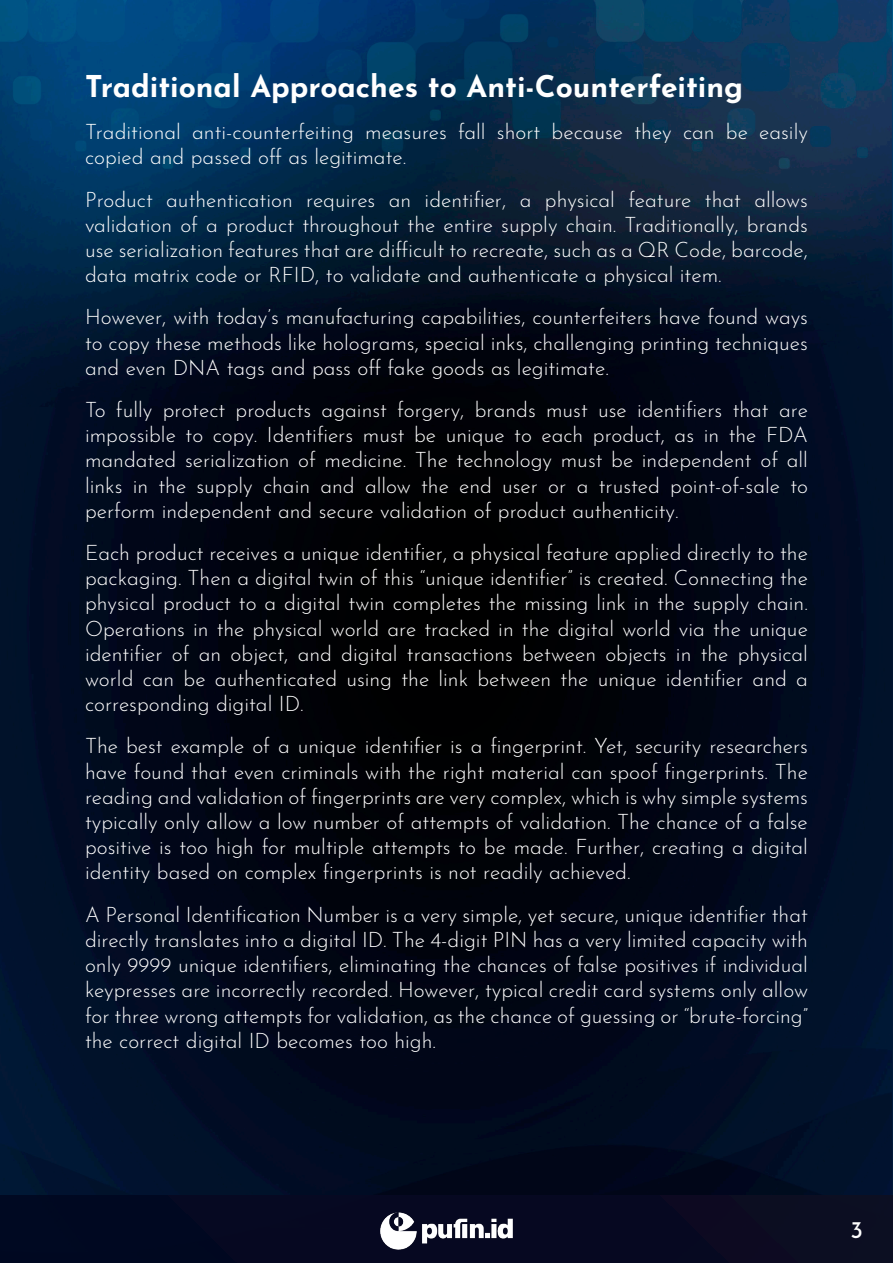
<style>
.page{position:relative;width:893px;height:1263px;background:#fff}
.page>*{position:absolute;margin:0;border:0;box-sizing:border-box;transform-origin:0 0}
.t1{font:700 30px "Josefin Sans";color:#fff}
.t2{font:24px "Josefin Sans";color:#fff}
.t3{font:300 21px/25.2px "Josefin Sans";color:#fff;text-align:justify}
</style>
<div class="page">
<img style="left:0;top:0;width:893px;height:1195px">
<div style="left:0;top:1195px;width:893px;height:68px;background:#060821"></div>
<img style="left:380px;top:1212px;width:133px;height:38px">
<h1 class="t1" style="left:85px;top:60px;width:660px">Traditional Approaches to Anti-Counterfeiting</h1>
<p class="t3" style="left:85px;top:117px;width:724px">Traditional anti-counterfeiting measures fall short because they can be easily copied and passed off as legitimate.</p>
<p class="t3" style="left:85px;top:185px;width:724px">Product authentication requires an identifier, a physical feature that allows validation of a product throughout the entire supply chain. Traditionally, brands use serialization features that are difficult to recreate, such as a QR Code, barcode, data matrix code or RFID, to validate and authenticate a physical item.</p>
<p class="t3" style="left:85px;top:302px;width:724px">However, with today’s manufacturing capabilities, counterfeiters have found ways to copy these methods like holograms, special inks, challenging printing techniques and even DNA tags and pass off fake goods as legitimate.</p>
<p class="t3" style="left:85px;top:395px;width:724px">To fully protect products against forgery, brands must use identifiers that are impossible to copy. Identifiers must be unique to each product, as in the FDA mandated serialization of medicine. The technology must be independent of all links in the supply chain and allow the end user or a trusted point-of-sale to perform independent and secure validation of product authenticity.</p>
<p class="t3" style="left:85px;top:538px;width:724px">Each product receives a unique identifier, a physical feature applied directly to the packaging. Then a digital twin of this “unique identifier” is created. Connecting the physical product to a digital twin completes the missing link in the supply chain.<br>Operations in the physical world are tracked in the digital world via the unique identifier of an object, and digital transactions between objects in the physical world can be authenticated using the link between the unique identifier and a corresponding digital ID.</p>
<p class="t3" style="left:85px;top:731px;width:724px">The best example of a unique identifier is a fingerprint. Yet, security researchers have found that even criminals with the right material can spoof fingerprints. The reading and validation of fingerprints are very complex, which is why simple systems typically only allow a low number of attempts of validation. The chance of a false positive is too high for multiple attempts to be made. Further, creating a digital identity based on complex fingerprints is not readily achieved.</p>
<p class="t3" style="left:85px;top:900px;width:724px">A Personal Identification Number is a very simple, yet secure, unique identifier that directly translates into a digital ID. The 4-digit PIN has a very limited capacity with only 9999 unique identifiers, eliminating the chances of false positives if individual keypresses are incorrectly recorded. However, typical credit card systems only allow for three wrong attempts for validation, as the chance of guessing or “brute-forcing” the correct digital ID becomes too high.</p>
<p class="t2" style="left:850px;top:1209px;width:14px">3</p>
</div>
